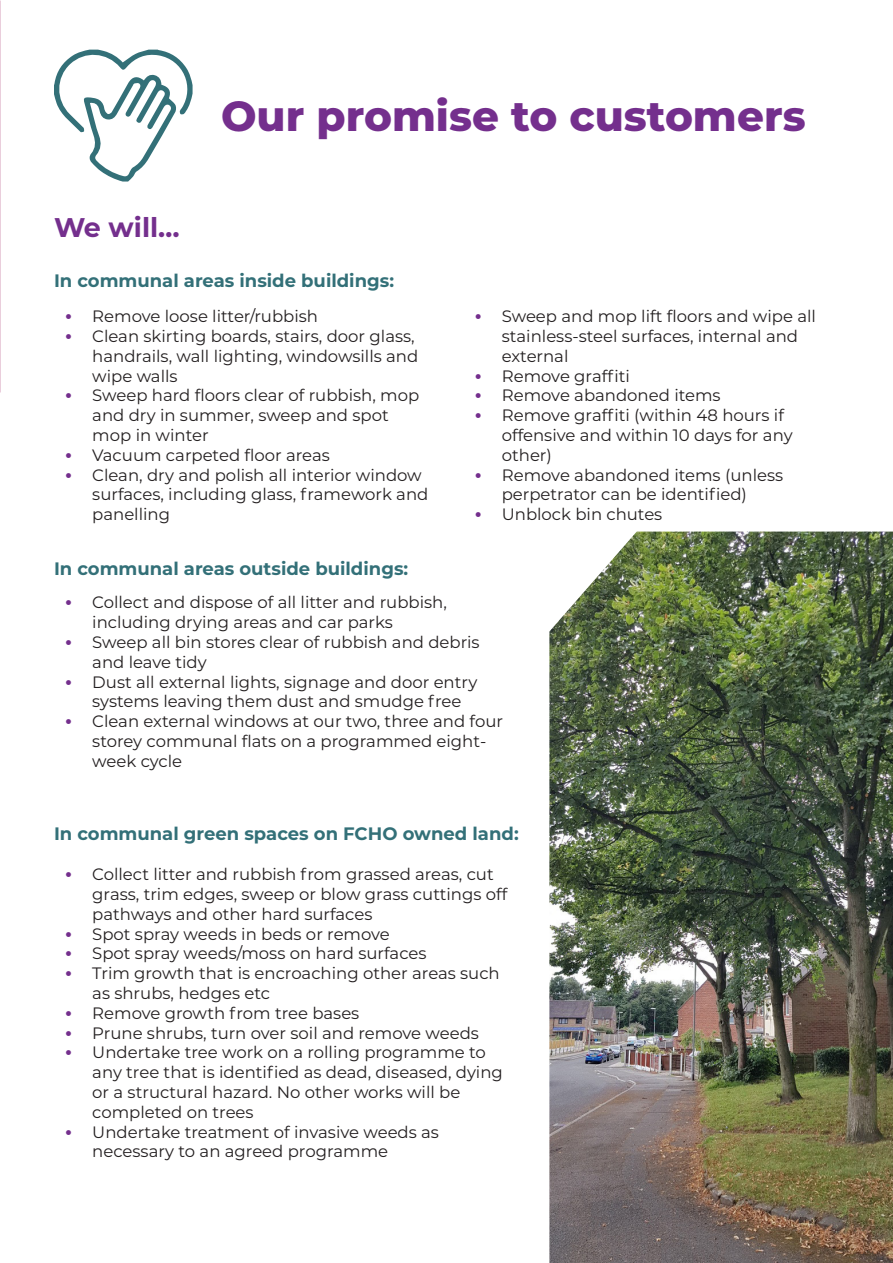
<style>
.page{position:relative;width:893px;height:1263px;background:#fff}
.page>*{position:absolute;margin:0;border:0;box-sizing:border-box;transform-origin:0 0}
.t1{font:800 42px "Montserrat";color:#742f8d}
.t2{font:700 27px "Montserrat";color:#742f8d}
.t3{font:700 18px "Montserrat";color:#337078}
.t4{font:16.5px/19.8px "Montserrat";color:#231f20}
.s1{font-weight:700;font-size:19.5px;color:#742f8d}
</style>
<div class="page">
<svg style="left:54px;top:50px;width:139px;height:132px"></svg>
<img style="left:549px;top:531px;width:344px;height:732px">
<p class="t2" style="left:54px;top:208px;width:127px">We will…</p>
<p class="t1" style="left:221px;top:86px;width:586px">Our promise to customers</p>
<p class="t3" style="left:54px;top:268px;width:342px">In communal areas inside buildings:</p>
<p class="t4" style="left:65px;top:306px;width:254px"><span class="s1">•</span> Remove loose litter/rubbish</p>
<p class="t4" style="left:92px;top:326px;width:328px;text-indent:-27px"><span class="s1">•</span> Clean skirting boards, stairs, door glass, handrails, wall lighting, windowsills and wipe walls</p>
<p class="t4" style="left:92px;top:385px;width:329px;text-indent:-27px"><span class="s1">•</span> Sweep hard floors clear of rubbish, mop and dry in summer, sweep and spot mop in winter</p>
<p class="t4" style="left:65px;top:444px;width:266px"><span class="s1">•</span> Vacuum carpeted floor areas</p>
<p class="t4" style="left:92px;top:464px;width:338px;text-indent:-27px"><span class="s1">•</span> Clean, dry and polish all interior window surfaces, including glass, framework and panelling</p>
<p class="t3" style="left:54px;top:556px;width:356px">In communal areas outside buildings:</p>
<p class="t4" style="left:502px;top:306px;width:316px;text-indent:-27px"><span class="s1">•</span> Sweep and mop lift floors and wipe all stainless-steel surfaces, internal and external</p>
<p class="t4" style="left:475px;top:365px;width:157px"><span class="s1">•</span> Remove graffiti</p>
<p class="t4" style="left:475px;top:385px;width:247px"><span class="s1">•</span> Remove abandoned items</p>
<p class="t4" style="left:502px;top:405px;width:292px;text-indent:-27px"><span class="s1">•</span> Remove graffiti (within 48 hours if offensive and within 10 days for any other)</p>
<p class="t4" style="left:475px;top:464px;width:310px;text-align:center"><span class="s1">•</span> Remove abandoned items (unless perpetrator can be identified)</p>
<p class="t4" style="left:475px;top:504px;width:189px"><span class="s1">•</span> Unblock bin chutes</p>
<p class="t4" style="left:92px;top:592px;width:356px;text-indent:-27px"><span class="s1">•</span> Collect and dispose of all litter and rubbish, including drying areas and car parks</p>
<p class="t4" style="left:92px;top:632px;width:389px;text-indent:-27px"><span class="s1">•</span> Sweep all bin stores clear of rubbish and debris and leave tidy</p>
<p class="t4" style="left:92px;top:671px;width:387px;text-indent:-27px"><span class="s1">•</span> Dust all external lights, signage and door entry systems leaving them dust and smudge free</p>
<p class="t4" style="left:92px;top:711px;width:412px;text-indent:-27px"><span class="s1">•</span> Clean external windows at our two, three and four storey communal flats on a programmed eight&shy;week cycle</p>
<p class="t3" style="left:54px;top:821px;width:466px">In communal green spaces on FCHO owned land:</p>
<p class="t4" style="left:92px;top:864px;width:417px;text-indent:-27px"><span class="s1">•</span> Collect litter and rubbish from grassed areas, cut grass, trim edges, sweep or blow grass cuttings off pathways and other hard surfaces</p>
<p class="t4" style="left:65px;top:923px;width:326px"><span class="s1">•</span> Spot spray weeds in beds or remove</p>
<p class="t4" style="left:65px;top:943px;width:363px"><span class="s1">•</span> Spot spray weeds/moss on hard surfaces</p>
<p class="t4" style="left:92px;top:963px;width:409px;text-indent:-27px"><span class="s1">•</span> Trim growth that is encroaching other areas such as shrubs, hedges etc</p>
<p class="t4" style="left:65px;top:1002px;width:296px"><span class="s1">•</span> Remove growth from tree bases</p>
<p class="t4" style="left:65px;top:1022px;width:415px"><span class="s1">•</span> Prune shrubs, turn over soil and remove weeds</p>
<p class="t4" style="left:92px;top:1042px;width:412px;text-indent:-27px"><span class="s1">•</span> Undertake tree work on a rolling programme to any tree that is identified as dead, diseased, dying or a structural hazard. No other works will be completed on trees</p>
<p class="t4" style="left:92px;top:1121px;width:348px;text-indent:-27px"><span class="s1">•</span> Undertake treatment of invasive weeds as necessary to an agreed programme</p>
</div>
